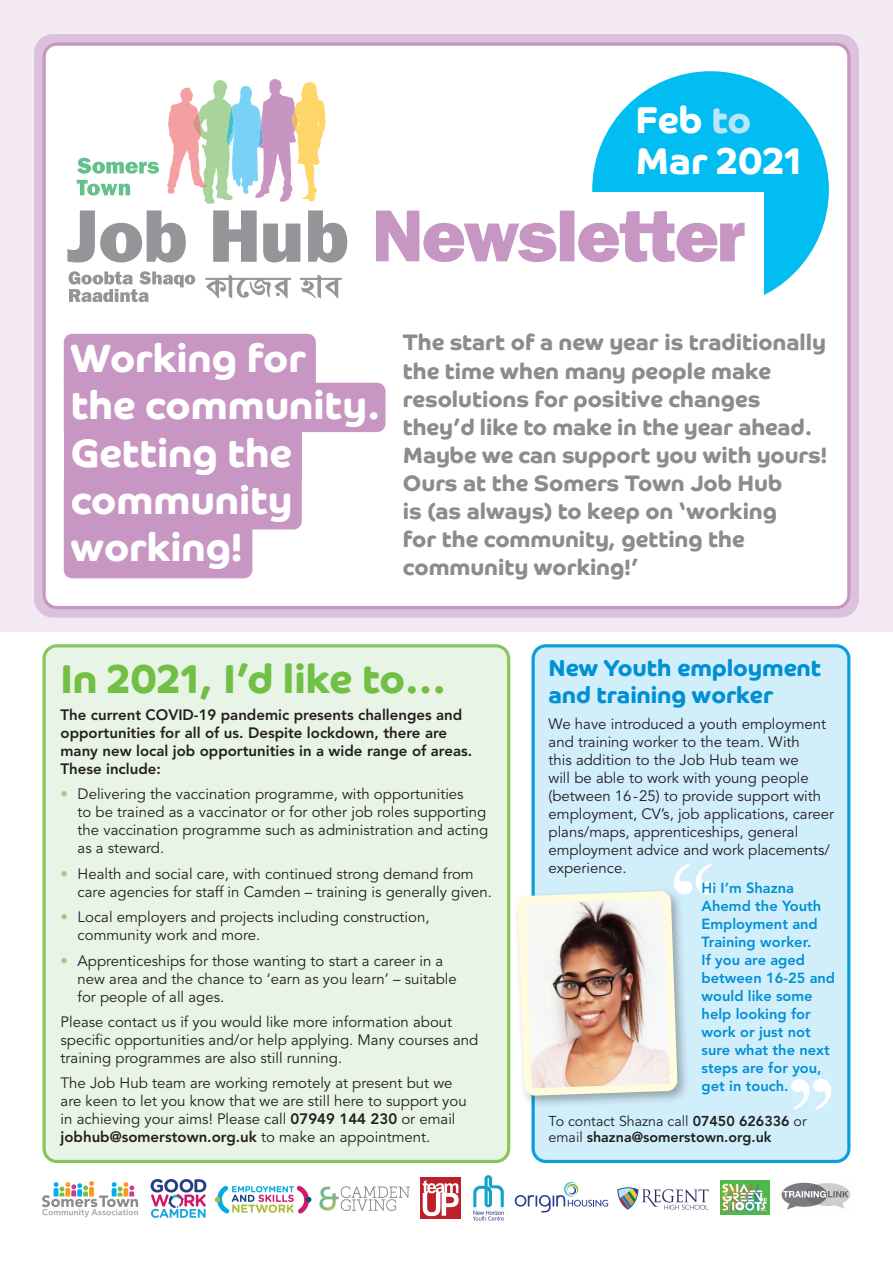
<style>
.page{position:relative;width:893px;height:1263px;background:#fff}
.page>*{position:absolute;margin:0;border:0;box-sizing:border-box;transform-origin:0 0}
.t1{font:700 40.5px "Co Headline Corp";color:#71bf44}
.t2{font:700 39.75px "Co Headline Corp";color:#fff}
.t3{font:700 37.5px/40.5px "Co Headline Corp";color:#fff}
.t4{font:700 23.25px/27px "Co Headline Corp";color:#0090d4}
.t5{font:700 22.5px/28.2px "Co Headline Corp";color:#8a8c8f}
.t6{font:15px/18px "Avenir";color:#231f20}
.t7{font:800 15px/18px "Avenir";color:#231f20}
.t8{font:800 14.7px/18px "Avenir";color:#0090d4}
.t9{font:800 14.25px/16.5px "Avenir";color:#231f20}
.s1{color:#b9e5fa}
.s2{color:#9cce77}
.s3{font-weight:800}
.s4{font-weight:400}
</style>
<div class="page">
<div style="left:0;top:0;width:893px;height:631px;background:#f3e9f3"></div>
<div style="left:34px;top:34px;width:825px;height:584px;background:#dcc1dc;border-radius:19px"></div>
<div style="left:44px;top:44px;width:805px;height:564px;background:#fff;border-radius:13px"></div>
<div style="left:43px;top:43px;width:807px;height:566px;border:3px solid #c796c3;border-radius:13px"></div>
<div style="left:44px;top:646px;width:465px;height:515px;background:#e8f4e6;border-radius:13px"></div>
<div style="left:43px;top:644px;width:467px;height:519px;border:3px solid #86c65a;border-radius:13px"></div>
<svg style="left:42px;top:1181px;width:96px;height:36px"></svg>
<img style="left:473px;top:1175px;width:31px;height:46px">
<svg style="left:515px;top:1182px;width:93px;height:30px"></svg>
<img style="left:720px;top:1180px;width:49px;height:34px">
<img style="left:617px;top:1187px;width:92px;height:23px">
<img style="left:781px;top:1182px;width:70px;height:28px">
<img style="left:319px;top:1186px;width:91px;height:25px">
<img style="left:421px;top:1178px;width:40px;height:40px">
<div style="left:592px;top:71px;width:237px;height:237px;background:#01bdf2;border-radius:50%"></div>
<div style="left:562px;top:192px;width:202px;height:152px;background:#fff"></div>
<svg style="left:64px;top:334px;width:321px;height:98px;background:#cda1c9"></svg>
<div style="left:64px;top:432px;width:238px;height:49px;background:#c796c3"></div>
<svg style="left:64px;top:481px;width:238px;height:97px;background:#cca1c9"></svg>
<svg style="left:67px;top:210px;width:119px;height:52px"></svg>
<svg style="left:213px;top:210px;width:44px;height:52px"></svg>
<svg style="left:263px;top:224px;width:37px;height:38px"></svg>
<svg style="left:308px;top:210px;width:39px;height:52px"></svg>
<svg style="left:167px;top:79px;width:159px;height:125px"></svg>
<svg style="left:77px;top:158px;width:82px;height:16px"></svg>
<svg style="left:77px;top:180px;width:53px;height:16px"></svg>
<svg style="left:69px;top:271px;width:126px;height:31px"></svg>
<svg style="left:205px;top:274px;width:86px;height:25px"></svg>
<svg style="left:300px;top:274px;width:42px;height:25px"></svg>
<svg style="left:376px;top:211px;width:369px;height:52px"></svg>
<div style="left:533px;top:646px;width:316px;height:515px;background:#d1eefb;border-radius:13px"></div>
<div style="left:531px;top:644px;width:319px;height:519px;border:3px solid #0b9eda;border-radius:13px"></div>
<div style="left:514px;top:887px;width:176px;height:221px;background:#231f20;opacity:.35"></div>
<img style="left:521px;top:863px;width:193px;height:231px">
<svg style="left:791px;top:1079px;width:40px;height:31px"></svg>
<img style="left:150px;top:1179px;width:57px;height:39px">
<img style="left:214px;top:1185px;width:98px;height:29px">
<p class="t3" style="left:635px;top:100px;width:168px">Feb <span class="s1">to<br></span>Mar 2021</p>
<p class="t2" style="left:71px;top:334px;width:236px">Working for</p>
<p class="t2" style="left:71px;top:381px;width:311px">the community.</p>
<p class="t2" style="left:71px;top:428px;width:223px">Getting the</p>
<p class="t2" style="left:71px;top:475px;width:223px">community</p>
<p class="t2" style="left:71px;top:523px;width:173px">working!</p>
<p class="t5" style="left:403px;top:329px;width:425px">The start of a new year is traditionally the time when many people make resolutions for positive changes they’d like to make in the year ahead.<br>Maybe we can support you with yours!<br>Ours at the Somers Town Job Hub<br>is (as always) to keep on ‘working<br>for the community, getting the community working!’</p>
<p class="t1" style="left:61px;top:654px;width:387px">In 2021, I’d like to…</p>
<p class="t7" style="left:61px;top:705px;width:413px">The current COVID-19 pandemic presents challenges and opportunities for all of us. Despite lockdown, there are many new local job opportunities in a wide range of areas.<br>These include:</p>
<p class="t6" style="left:61px;top:785px;width:405px"><span class="s2">•</span> Delivering the vaccination programme, with opportunities</p>
<p class="t6" style="left:78px;top:803px;width:412px;text-align:justify">to be trained as a vaccinator or for other job roles supporting the vaccination programme such as administration and acting as a steward.</p>
<p class="t6" style="left:61px;top:865px;width:415px"><span class="s2">•</span> Health and social care, with continued strong demand from</p>
<p class="t6" style="left:78px;top:883px;width:416px">care agencies for staff in Camden – training is generally given.</p>
<p class="t6" style="left:61px;top:908px;width:370px"><span class="s2">•</span> Local employers and projects including construction,</p>
<p class="t6" style="left:78px;top:926px;width:184px">community work and more.</p>
<p class="t6" style="left:61px;top:952px;width:384px"><span class="s2">•</span> Apprenticeships for those wanting to start a career in a</p>
<p class="t6" style="left:78px;top:970px;width:381px">new area and the chance to ‘earn as you learn’ – suitable for people of all ages.</p>
<p class="t6" style="left:61px;top:1013px;width:419px">Please contact us if you would like more information about specific opportunities and/or help applying. Many courses and training programmes are also still running.</p>
<p class="t6" style="left:61px;top:1075px;width:408px">The Job Hub team are working remotely at present but we are keen to let you know that we are still here to support you in achieving your aims! Please call <span class="s3">07949 144 230</span> or email <span class="s3">jobhub@somerstown.org.uk</span> to make an appointment.</p>
<p class="t4" style="left:549px;top:655px;width:274px">New Youth employment and training worker</p>
<p class="t6" style="left:549px;top:715px;width:287px">We have introduced a youth employment and training worker to the team. With<br>this addition to the Job Hub team we<br>will be able to work with young people (between 16-25) to provide support with employment, CV’s, job applications, career plans/maps, apprenticeships, general employment advice and work placements/ experience.</p>
<p class="t8" style="left:702px;top:879px;width:135px">Hi I’m Shazna<br>Ahemd the Youth<br>Employment and<br>Training worker.<br>If you are aged between 16-25 and would like some help looking for work or just not sure what the next steps are for you, get in touch.</p>
<p class="t9" style="left:549px;top:1112px;width:260px"><span class="s4">To contact Shazna call</span> 07450 626336 <span class="s4">or email</span> shazna@somerstown.org.uk</p>
</div>
